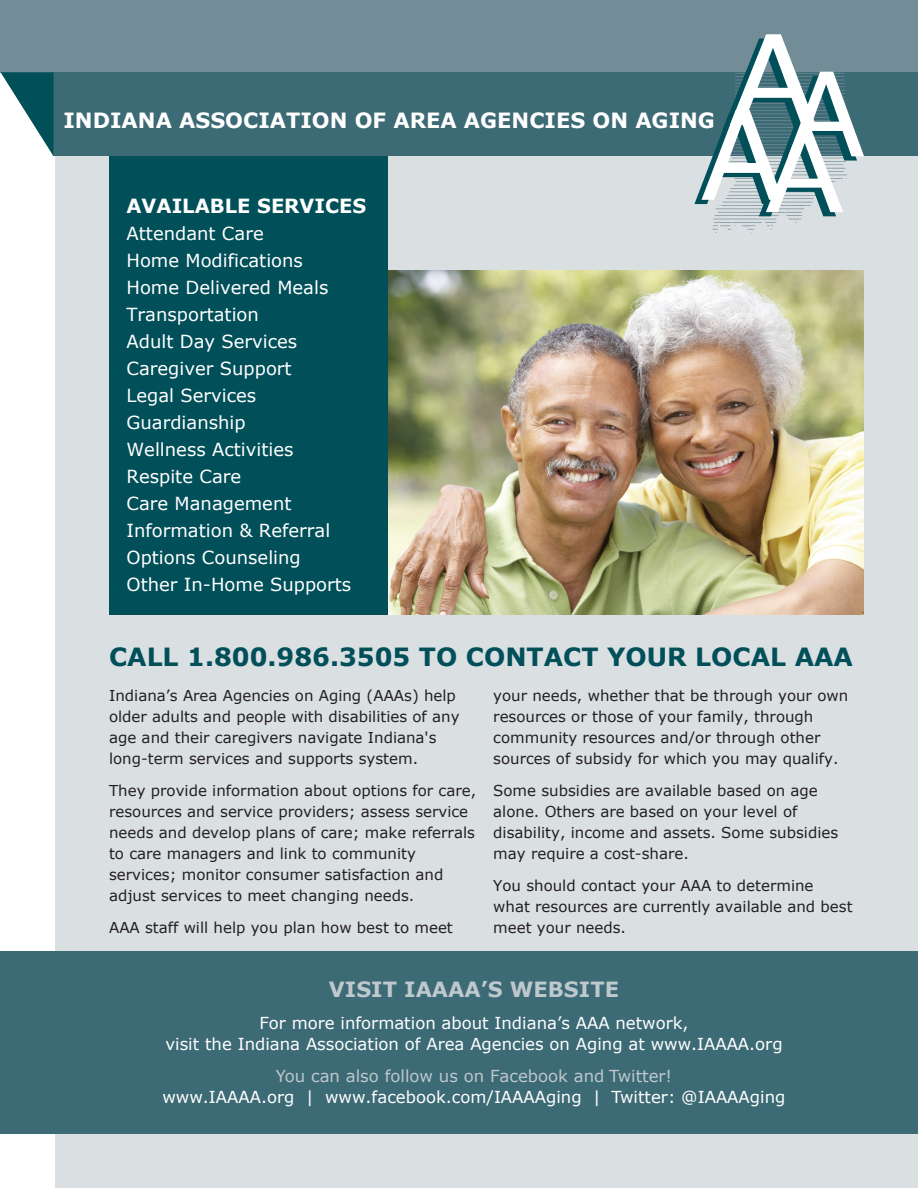
<style>
.page{position:relative;width:918px;height:1188px;background:#fff}
.page>*{position:absolute;margin:0;border:0;box-sizing:border-box;transform-origin:0 0}
.t1{font:700 25.05px "Verdana";color:#004f59}
.t2{font:700 21px "Verdana";color:#fff}
.body{font:700 21px "Verdana";color:#bec8cd}
.t3{font:700 19.5px "Verdana";color:#fff}
.t4{font:18px/27px "Verdana";color:#fff}
.body-2{font:16.5px/21px "Verdana";color:#fff;text-align:center}
.body-3{font:15px/21px "Verdana";color:#231f20}
.s1{color:#bec8cd}
</style>
<div class="page">
<div style="left:55px;top:0;width:863px;height:1188px;background:#dadfe2"></div>
<img style="left:388px;top:270px;width:476px;height:345px">
<div style="left:109px;top:141px;width:279px;height:474px;background:#004f59"></div>
<div style="left:0;top:0;width:918px;height:72px;background:#728d97"></div>
<div style="left:53px;top:72px;width:865px;height:84px;background:#3c6a75"></div>
<svg style="left:1px;top:72px;width:52px;height:84px"></svg>
<svg style="left:694px;top:34px;width:170px;height:199px"></svg>
<div style="left:0;top:951px;width:918px;height:183px;background:#3c6a75"></div>
<p class="t2" style="left:63px;top:106px;width:653px">INDIANA ASSOCIATION OF AREA AGENCIES ON AGING</p>
<p class="t3" style="left:127px;top:192px;width:241px">AVAILABLE SERVICES</p>
<p class="t4" style="left:127px;top:220px;width:226px">Attendant Care<br>Home Modifications<br>Home Delivered Meals<br>Transportation<br>Adult Day Services<br>Caregiver Support<br>Legal Services<br>Guardianship<br>Wellness Activities<br>Respite Care<br>Care Management<br>Information &amp; Referral<br>Options Counseling<br>Other In-Home Supports</p>
<p class="t1" style="left:109px;top:641px;width:746px">CALL 1.800.986.3505 TO CONTACT YOUR LOCAL AAA</p>
<p class="body-3" style="left:109px;top:685px;width:352px">Indiana’s Area Agencies on Aging (AAAs) help older adults and people with disabilities of any age and their caregivers navigate Indiana's long-term services and supports system.</p>
<p class="body-3" style="left:109px;top:780px;width:369px">They provide information about options for care, resources and service providers; assess service needs and develop plans of care; make referrals to care managers and link to community services; monitor consumer satisfaction and adjust services to meet changing needs.</p>
<p class="body-3" style="left:109px;top:916px;width:345px">AAA staff will help you plan how best to meet</p>
<p class="body-3" style="left:493px;top:685px;width:356px">your needs, whether that be through your own resources or those of your family, through community resources and/or through other sources of subsidy for which you may qualify.</p>
<p class="body-3" style="left:493px;top:780px;width:346px">Some subsidies are available based on age alone. Others are based on your level of disability, income and assets. Some subsidies may require a cost-share.</p>
<p class="body-3" style="left:493px;top:874px;width:361px">You should contact your AAA to determine what resources are currently available and best meet your needs.</p>
<p class="body" style="left:329px;top:976px;width:292px">VISIT IAAAA’S WEBSITE</p>
<p class="body-2" style="left:165px;top:1013px;width:619px">For more information about Indiana’s AAA network,<br>visit the Indiana Association of Area Agencies on Aging at www.IAAAA.org</p>
<p class="body-2" style="left:162px;top:1065px;width:624px"><span class="s1">You can also follow us on Facebook and Twitter!<br></span>www.IAAAA.org | www.facebook.com/IAAAAging | Twitter: @IAAAAging</p>
</div>
